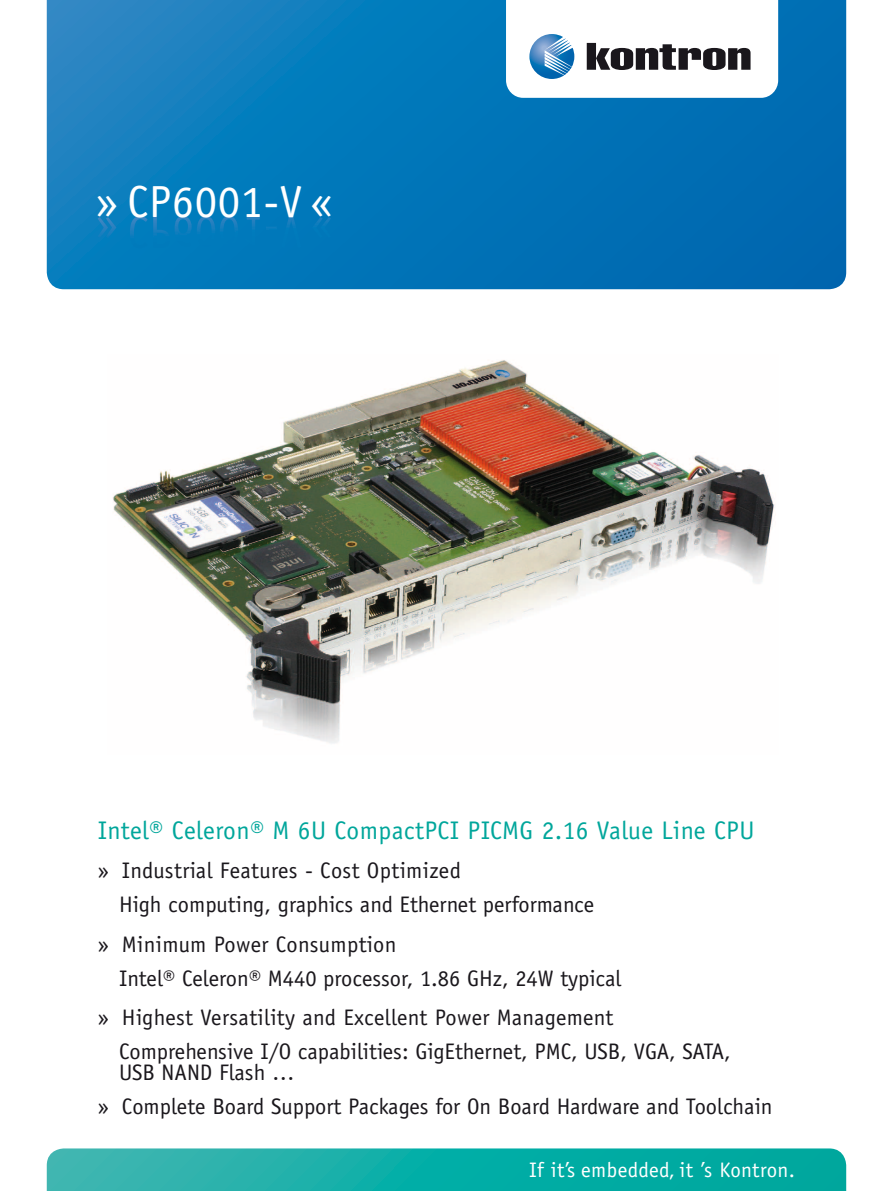
<style>
.page{position:relative;width:893px;height:1191px;background:#fff}
.page>*{position:absolute;margin:0;border:0;box-sizing:border-box;transform-origin:0 0}
.t1{font:45px "Officina Sans";letter-spacing:.01em;color:#fff}
.t2{font:25.5px "Officina Sans";letter-spacing:.015em;color:#00a69b}
.t3{font:22.5px/33.8px "Officina Sans";color:#1a171c}
.t4{font:21px "Officina Sans";letter-spacing:.02em;color:#fff}
</style>
<div class="page">
<svg style="left:47px;top:0;width:799px;height:289px;background:#0676b9"></svg>
<svg style="left:506px;top:0;width:272px;height:98px"></svg>
<svg style="left:47px;top:1148px;width:799px;height:43px;background:#16afa8"></svg>
<img style="left:113px;top:360px;width:663px;height:384px">
<h1 class="t1" style="left:96px;top:175px;width:239px">» CP6001-V «</h1>
<p class="t2" style="left:98px;top:815px;width:658px">Intel® Celeron® M 6U CompactPCI PICMG 2.16 Value Line CPU</p>
<p class="t3" style="left:119px;top:854px;width:477px;text-indent:-21px">» Industrial Features - Cost Optimized<br>High computing, graphics and Ethernet performance</p>
<p class="t3" style="left:119px;top:927px;width:504px;text-indent:-21px">» Minimum Power Consumption<br>Intel® Celeron® M440 processor, 1.86 GHz, 24W typical</p>
<p class="t3" style="left:119px;top:1001px;width:613px;text-indent:-21px">» Highest Versatility and Excellent Power Management<br>Comprehensive I/O capabilities: GigEthernet, PMC, USB, VGA, SATA,</p>
<p class="t3" style="left:98px;top:1055px;width:676px;text-indent:21px">USB NAND Flash …<br>» Complete Board Support Packages for On Board Hardware and Toolchain</p>
<p class="t4" style="left:529px;top:1157px;width:268px">If it’s embedded, it ’s Kontron.</p>
</div>
